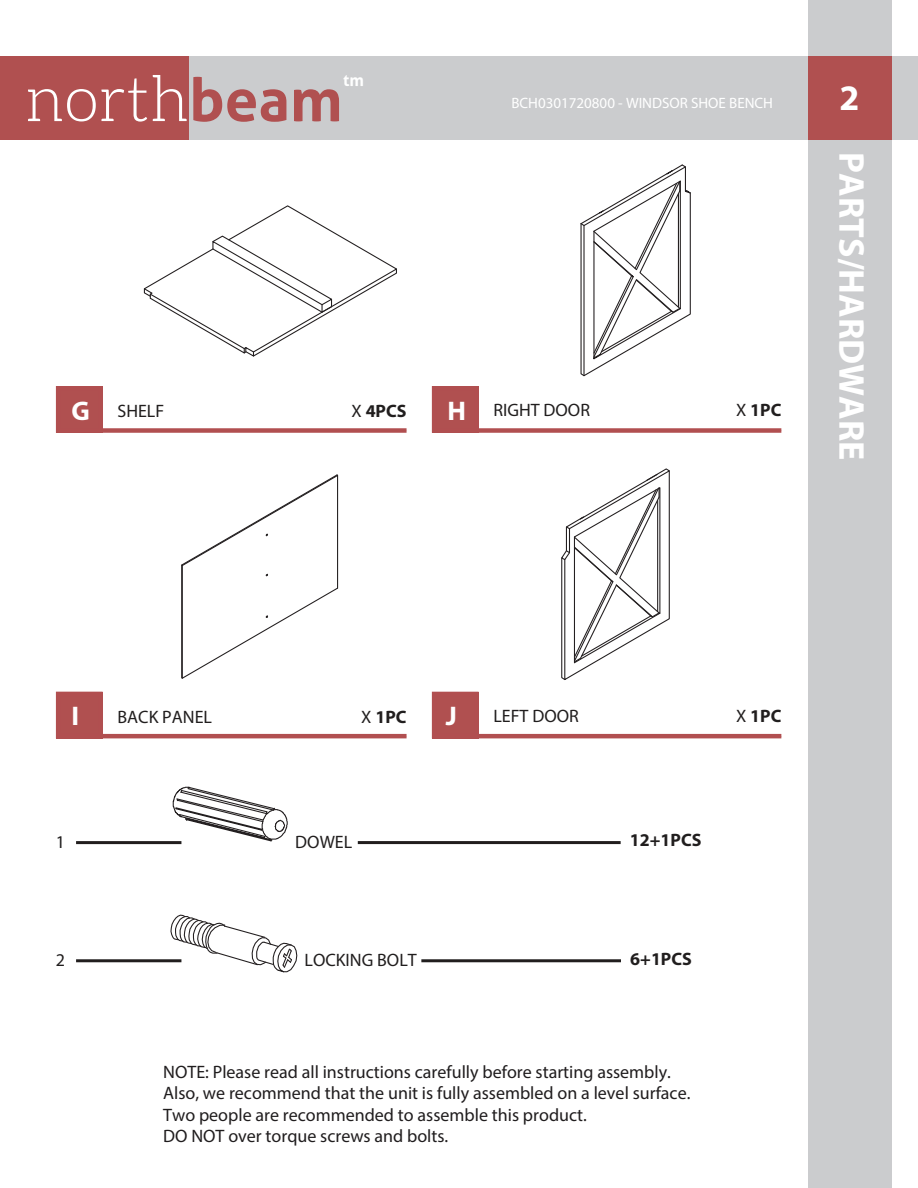
<style>
.page{position:relative;width:918px;height:1188px;background:#fff}
.page>*{position:absolute;margin:0;border:0;box-sizing:border-box;transform-origin:0 0}
.t1{font:300 63.45px "Aleo";color:#fff}
.t2{font:700 36px "Myriad Pro";color:#fff}
.t3{font:700 27px "Myriad Pro";color:#fff}
.t4{font:18px/21.6px "Myriad Pro";color:#201d1e}
.t5{font:18px "Myriad Pro";color:#211e1e}
.t6{font:700 18px "Myriad Pro";color:#211e1e}
.t7{font:700 16.5px "Aller";color:#fff}
.t8{font:15px "Myriad Pro";color:#fff}
.s1{font-family:"Aller";font-weight:700;font-size:60px;color:#b05050}
.s2{font-weight:700;font-size:27px;color:#fff}
.s3{font-weight:400}
</style>
<div class="page">
<div style="left:0;top:56px;width:918px;height:83px;background:#cbccce"></div>
<div style="left:808px;top:0;width:84px;height:1188px;background:#cbccce"></div>
<div style="left:808px;top:56px;width:84px;height:83px;background:#b05050"></div>
<div style="left:0;top:56px;width:189px;height:83px;background:#b05050"></div>
<hr style="left:76px;top:841px;width:105px;height:3px;background:#211e1e">
<hr style="left:358px;top:841px;width:263px;height:3px;background:#211e1e">
<hr style="left:76px;top:959px;width:105px;height:3px;background:#211e1e">
<hr style="left:421px;top:959px;width:200px;height:3px;background:#211e1e">
<div style="left:79px;top:428px;width:328px;height:5px;background:#b14f50"></div>
<div style="left:56px;top:386px;width:47px;height:47px;background:#b05050"></div>
<div style="left:432px;top:386px;width:47px;height:47px;background:#b05050"></div>
<div style="left:456px;top:428px;width:325px;height:5px;background:#b14f50"></div>
<hr style="left:79px;top:734px;width:328px;height:4px;background:#b14f50">
<div style="left:56px;top:692px;width:47px;height:46px;background:#b05050"></div>
<div style="left:432px;top:692px;width:47px;height:46px;background:#b05050"></div>
<hr style="left:456px;top:734px;width:325px;height:4px;background:#b14f50">
<svg style="left:172px;top:786px;width:116px;height:56px"></svg>
<svg style="left:170px;top:914px;width:128px;height:59px"></svg>
<svg style="left:143px;top:205px;width:254px;height:152px"></svg>
<svg style="left:580px;top:164px;width:111px;height:213px"></svg>
<svg style="left:181px;top:474px;width:158px;height:205px"></svg>
<svg style="left:561px;top:468px;width:109px;height:212px"></svg>
<h1 class="t1" style="left:25px;top:64px;width:319px">north<span class="s1">beam</span></h1>
<p class="t7" style="left:343px;top:69px;width:22px">tm</p>
<p class="t8" style="left:511px;top:93px;width:263px">BCH0301720800 - WINDSOR SHOE BENCH</p>
<h2 class="t2" style="left:839px;top:74px;width:21px">2</h2>
<p class="t5" style="left:71px;top:400px;width:94px"><span class="s2">G</span> SHELF</p>
<p class="t6" style="left:352px;top:399px;width:56px"><span class="s3">X</span> 4PCS</p>
<p class="t5" style="left:447px;top:399px;width:144px"><span class="s2">H</span> RIGHT DOOR</p>
<p class="t6" style="left:736px;top:399px;width:47px"><span class="s3">X</span> 1PC</p>
<h2 class="t2" style="left:875px;top:152px;width:309px;rotate:90deg">PARTS/HARDWARE</h2>
<h3 class="t3" style="left:71px;top:699px;width:9px">I</h3>
<p class="t5" style="left:118px;top:705px;width:96px">BACK PANEL</p>
<p class="t6" style="left:361px;top:705px;width:47px"><span class="s3">X</span> 1PC</p>
<h3 class="t3" style="left:446px;top:699px;width:13px">J</h3>
<p class="t5" style="left:493px;top:705px;width:87px">LEFT DOOR</p>
<p class="t6" style="left:736px;top:704px;width:47px"><span class="s3">X</span> 1PC</p>
<p class="t5" style="left:56px;top:831px;width:11px">1</p>
<p class="t6" style="left:630px;top:829px;width:73px">12+1PCS</p>
<p class="t5" style="left:295px;top:831px;width:58px">DOWEL</p>
<p class="t5" style="left:56px;top:949px;width:11px">2</p>
<p class="t6" style="left:630px;top:947px;width:63px">6+1PCS</p>
<p class="t5" style="left:305px;top:949px;width:114px">LOCKING BOLT</p>
<p class="t4" style="left:163px;top:1060px;width:529px">NOTE: Please read all instructions carefully before starting assembly.<br>Also, we recommend that the unit is fully assembled on a level surface.<br>Two people are recommended to assemble this product.<br>DO NOT over torque screws and bolts.</p>
</div>
